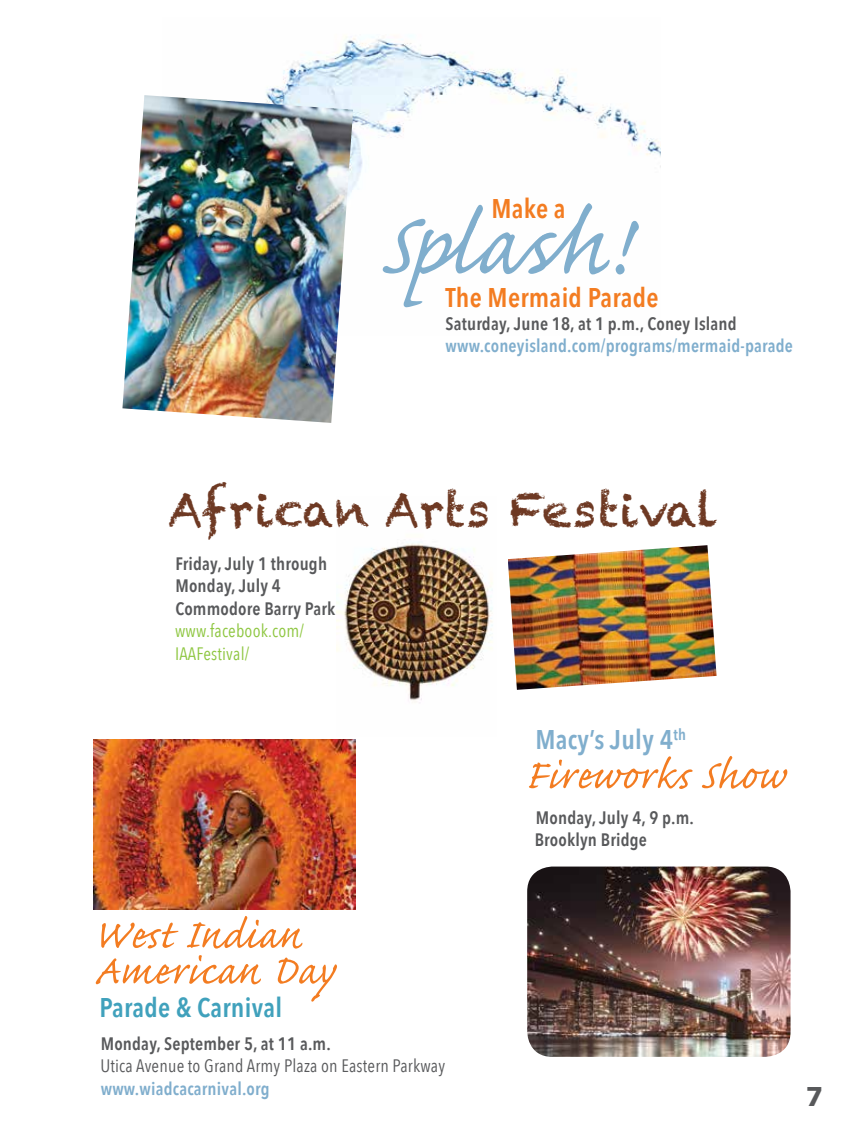
<style>
.page{position:relative;width:864px;height:1134px;background:#fff}
.page>*{position:absolute;margin:0;border:0;box-sizing:border-box;transform-origin:0 0}
.t1{font:114px "Caflisch Script Pro";letter-spacing:.01em;color:#80aecd}
.t2{font:52.5px "Caflisch Script Pro";letter-spacing:.01em;color:#f37c21}
.t3{font:46.5px "Chalkduster";letter-spacing:.01em;color:#6e3923}
.t4{font:600 27px "Avenir Next Condensed";letter-spacing:.01em;color:#f37c21}
.t5{font:600 27px "Avenir Next Condensed";letter-spacing:.01em;color:#40a1bc}
.t6{font:600 27px "Avenir Next Condensed";letter-spacing:.01em;color:#80aecd}
.t7{font:700 27px "Avenir Next";color:#58595b}
.t8{font:600 18px/22.5px "Avenir Next Condensed";letter-spacing:.01em;color:#58595b}
.t9{font:600 18px "Avenir Next Condensed";letter-spacing:.01em;color:#80aecd}
.t10{font:18px "Avenir Next Condensed";letter-spacing:.01em;color:#58595b}
.t11{font:18px/22.5px "Avenir Next Condensed";letter-spacing:.01em;color:#8dc63f}
</style>
<div class="page">
<img style="left:336px;top:543px;width:157px;height:160px">
<img style="left:266px;top:35px;width:395px;height:155px">
<img style="left:122px;top:95px;width:231px;height:328px">
<img style="left:93px;top:740px;width:263px;height:169px">
<img style="left:527px;top:867px;width:264px;height:190px">
<img style="left:508px;top:545px;width:209px;height:145px">
<h3 class="t4" style="left:491px;top:193px;width:76px">Make a</h3>
<h1 class="t1" style="left:379px;top:186px;width:250px">Splash!</h1>
<h3 class="t4" style="left:445px;top:281px;width:215px">The Mermaid Parade</h3>
<p class="t8" style="left:446px;top:312px;width:293px">Saturday, June 18, at 1 p.m., Coney Island</p>
<p class="t9" style="left:446px;top:335px;width:349px">www.coneyisland.com/programs/mermaid-parade</p>
<h3 class="t3" style="left:168px;top:483px;width:552px">African Arts Festival</h3>
<p class="t8" style="left:175px;top:552px;width:161px">Friday, July 1 through<br>Monday, July 4<br>Commodore Barry Park</p>
<p class="t11" style="left:175px;top:620px;width:131px">www.facebook.com/<br>IAAFestival/</p>
<h2 class="t2" style="left:93px;top:908px;width:210px">West Indian</h2>
<h2 class="t2" style="left:94px;top:943px;width:243px">American Day</h2>
<h3 class="t5" style="left:99px;top:991px;width:184px">Parade &amp; Carnival</h3>
<p class="t8" style="left:101px;top:1032px;width:232px">Monday, September 5, at 11 a.m.</p>
<p class="t10" style="left:100px;top:1055px;width:346px">Utica Avenue to Grand Army Plaza on Eastern Parkway</p>
<p class="t9" style="left:101px;top:1077px;width:170px">www.wiadcacarnival.org</p>
<h3 class="t6" style="left:535px;top:723px;width:152px">Macy’s July 4<sup>th</sup></h3>
<h2 class="t2" style="left:525px;top:748px;width:262px">Fireworks Show</h2>
<p class="t8" style="left:535px;top:806px;width:161px">Monday, July 4, 9 p.m.<br>Brooklyn Bridge</p>
<h3 class="t7" style="left:806px;top:1080px;width:19px">7</h3>
</div>
